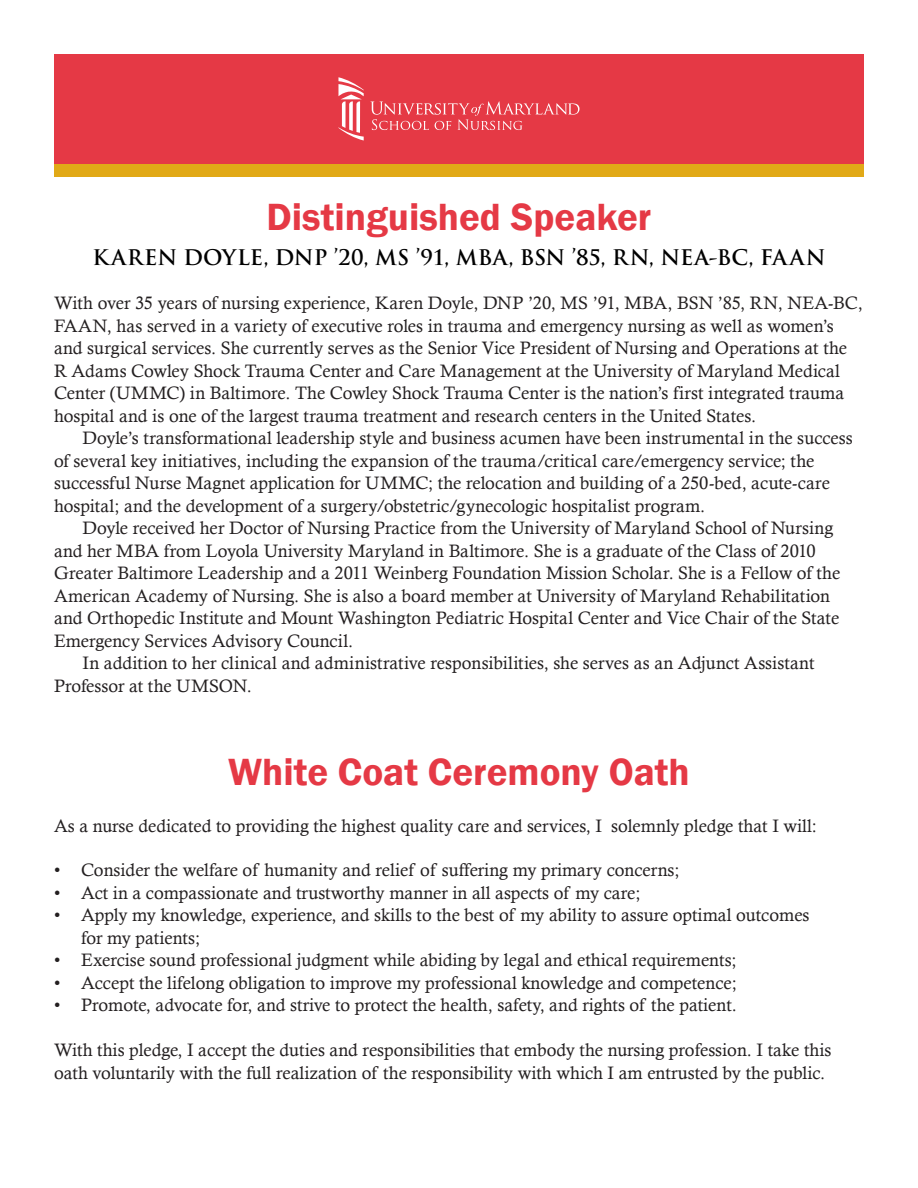
<style>
.page{position:relative;width:918px;height:1188px;background:#fff}
.page>*{position:absolute;margin:0;border:0;box-sizing:border-box;transform-origin:0 0}
.t1{font:600 39px "Franklin Gothic";color:#e53945}
.t2{font:700 21px "Trajan Pro";color:#000}
.t3{font:18px/22.5px "Calisto";color:#231f20}
</style>
<div class="page">
<div style="left:54px;top:54px;width:810px;height:110px;background:#e53945"></div>
<div style="left:54px;top:164px;width:810px;height:12px;background:#e1a917"></div>
<svg style="left:370px;top:101px;width:210px;height:29px"></svg>
<svg style="left:338px;top:77px;width:26px;height:64px"></svg>
<p class="t1" style="left:267px;top:193px;width:386px">Distinguished Speaker</p>
<p class="t2" style="left:92px;top:244px;width:735px">KAREN DOYLE, DNP ’20, MS ’91, MBA, BSN ’85, RN, NEA-BC, FAAN</p>
<p class="t3" style="left:54px;top:291px;width:810px">With over 35 years of nursing experience, Karen Doyle, DNP ’20, MS ’91, MBA, BSN ’85, RN, NEA-BC, FAAN, has served in a variety of executive roles in trauma and emergency nursing as well as women’s and surgical services. She currently serves as the Senior Vice President of Nursing and Operations at the R Adams Cowley Shock Trauma Center and Care Management at the University of Maryland Medical Center (UMMC) in Baltimore. The Cowley Shock Trauma Center is the nation’s first integrated trauma hospital and is one of the largest trauma treatment and research centers in the United States.</p>
<p class="t3" style="left:54px;top:426px;width:800px;text-indent:28px">Doyle’s transformational leadership style and business acumen have been instrumental in the success of several key initiatives, including the expansion of the trauma/critical care/emergency service; the successful Nurse Magnet application for UMMC; the relocation and building of a 250-bed, acute-care hospital; and the development of a surgery/obstetric/gynecologic hospitalist program.</p>
<p class="t3" style="left:54px;top:516px;width:788px;text-indent:28px">Doyle received her Doctor of Nursing Practice from the University of Maryland School of Nursing and her MBA from Loyola University Maryland in Baltimore. She is a graduate of the Class of 2010<br>Greater Baltimore Leadership and a 2011 Weinberg Foundation Mission Scholar. She is a Fellow of the American Academy of Nursing. She is also a board member at University of Maryland Rehabilitation and Orthopedic Institute and Mount Washington Pediatric Hospital Center and Vice Chair of the State Emergency Services Advisory Council.</p>
<p class="t3" style="left:54px;top:651px;width:762px;text-indent:28px">In addition to her clinical and administrative responsibilities, she serves as an Adjunct Assistant<br>Professor at the UMSON.</p>
<p class="t1" style="left:228px;top:748px;width:463px">White Coat Ceremony Oath</p>
<p class="t3" style="left:54px;top:814px;width:765px">As a nurse dedicated to providing the highest quality care and services, I solemnly pledge that I will:</p>
<p class="t3" style="left:54px;top:858px;width:627px">• Consider the welfare of humanity and relief of suffering my primary concerns;</p>
<p class="t3" style="left:54px;top:881px;width:588px">• Act in a compassionate and trustworthy manner in all aspects of my care;</p>
<p class="t3" style="left:81px;top:903px;width:730px;text-indent:-27px">• Apply my knowledge, experience, and skills to the best of my ability to assure optimal outcomes for my patients;</p>
<p class="t3" style="left:54px;top:948px;width:684px">• Exercise sound professional judgment while abiding by legal and ethical requirements;</p>
<p class="t3" style="left:54px;top:971px;width:684px">• Accept the lifelong obligation to improve my professional knowledge and competence;</p>
<p class="t3" style="left:54px;top:993px;width:684px">• Promote, advocate for, and strive to protect the health, safety, and rights of the patient.</p>
<p class="t3" style="left:54px;top:1038px;width:779px">With this pledge, I accept the duties and responsibilities that embody the nursing profession. I take this oath voluntarily with the full realization of the responsibility with which I am entrusted by the public.</p>
</div>
